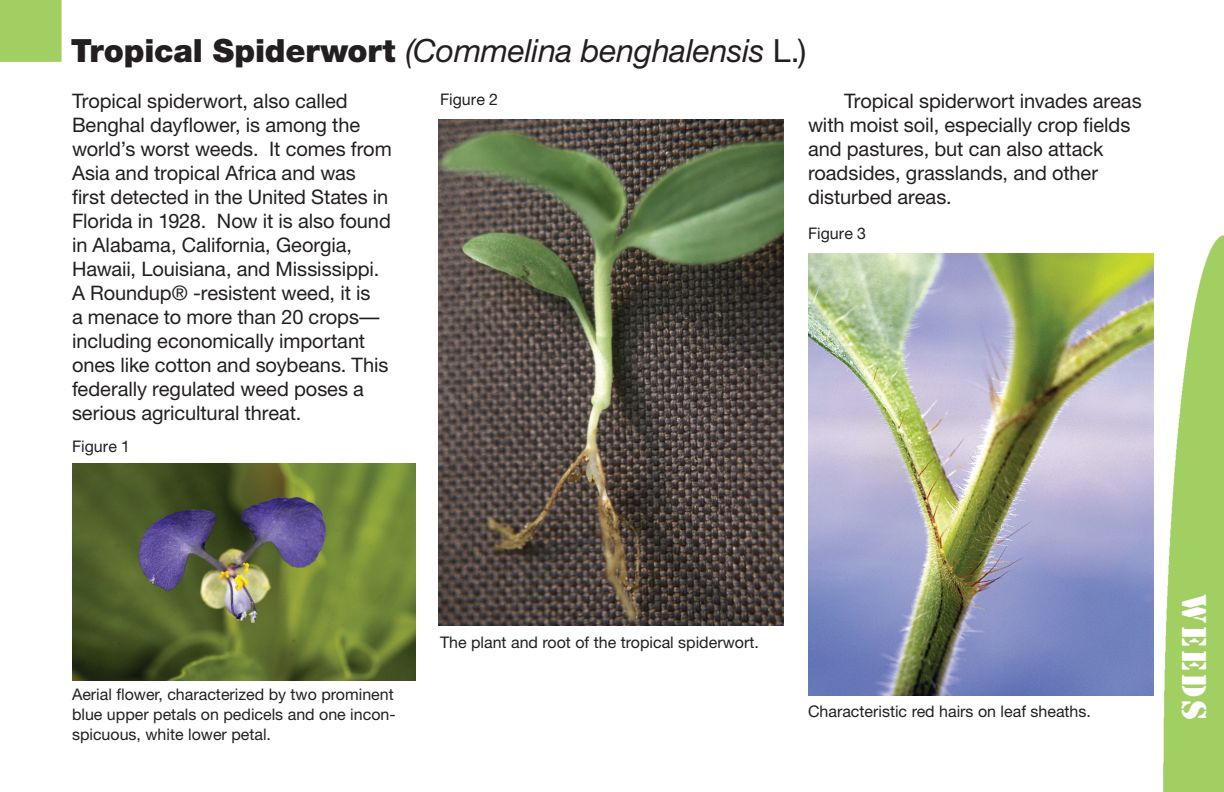
<style>
.page{position:relative;width:1224px;height:792px;background:#fff}
.page>*{position:absolute;margin:0;border:0;box-sizing:border-box;transform-origin:0 0}
.t1{font:italic 32px "Helvetica Neue";letter-spacing:-.01em;color:#231f20}
.t2{font:32px "Stencil Std";letter-spacing:.085em;color:#fff}
.t3{font:20px/24px "Helvetica Neue";letter-spacing:-.005em;color:#231f20}
.t4{font:16px/20px "Helvetica Neue";color:#231f20;text-align:justify}
.s1{font-weight:900;font-style:normal}
.s2{font-style:normal}
</style>
<div class="page">
<img style="left:0;top:0;width:1224px;height:792px">
<img style="left:72px;top:464px;width:344px;height:217px">
<img style="left:439px;top:119px;width:345px;height:507px">
<img style="left:808px;top:253px;width:345px;height:442px">
<h1 class="t1" style="left:71px;top:31px;width:737px"><span class="s1">Tropical Spiderwort</span> (Commelina benghalensis <span class="s2">L.)</span></h1>
<p class="t4" style="left:440px;top:89px;width:59px">Figure 2</p>
<p class="t3" style="left:72px;top:89px;width:321px">Tropical spiderwort, also called Benghal dayflower, is among the world’s worst weeds. It comes from Asia and tropical Africa and was first detected in the United States in Florida in 1928. Now it is also found in Alabama, California, Georgia, Hawaii, Louisiana, and Mississippi.<br>A Roundup® -resistent weed, it is<br>a menace to more than 20 crops— including economically important ones like cotton and soybeans. This federally regulated weed poses a serious agricultural threat.</p>
<p class="t3" style="left:808px;top:89px;width:335px;text-indent:36px">Tropical spiderwort invades areas with moist soil, especially crop fields and pastures, but can also attack roadsides, grasslands, and other disturbed areas.</p>
<p class="t4" style="left:808px;top:224px;width:59px">Figure 3</p>
<p class="t4" style="left:72px;top:437px;width:59px">Figure 1</p>
<p class="t4" style="left:72px;top:684px;width:325px">Aerial flower, characterized by two prominent blue upper petals on pedicels and one incon&shy;spicuous, white lower petal.</p>
<p class="t4" style="left:440px;top:632px;width:320px">The plant and root of the tropical spiderwort.</p>
<p class="t4" style="left:808px;top:701px;width:284px">Characteristic red hairs on leaf sheaths.</p>
<h1 class="t2" style="left:1215px;top:594px;width:128px;rotate:90deg">weeds</h1>
</div>
